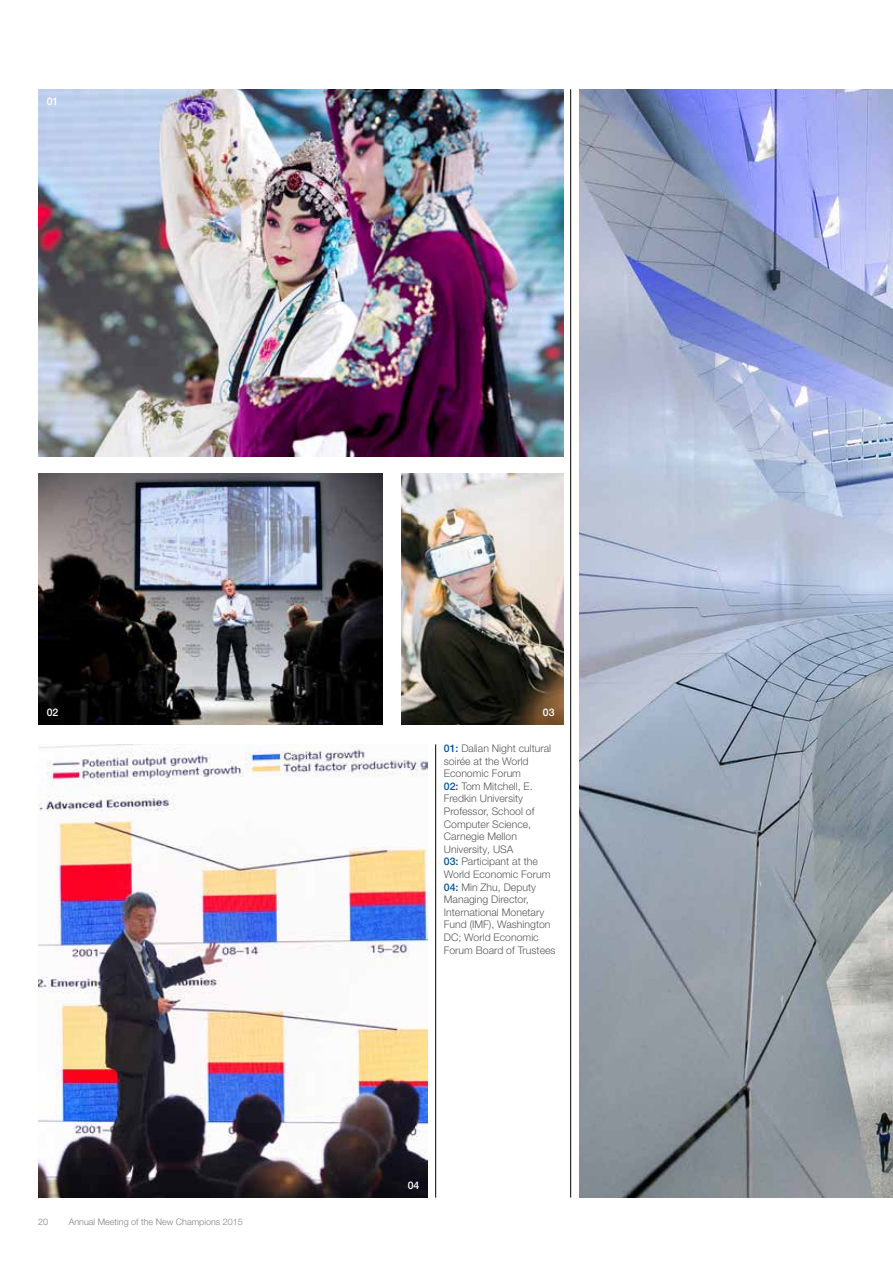
<style>
.page{position:relative;width:893px;height:1263px;background:#fff}
.page>*{position:absolute;margin:0;border:0;box-sizing:border-box;transform-origin:0 0}
.t1{font:300 10.5px/12.6px "Helvetica Neue LT Pro";color:#58595b}
.t2{font:500 10.5px "Helvetica Neue LT Pro";color:#fff}
.t3{font:300 9px "Helvetica Neue LT Pro";color:#808285}
.s1{font-weight:500;color:#00539b}
</style>
<div class="page">
<img style="left:38px;top:474px;width:345px;height:250px">
<hr style="left:570px;top:89px;width:1px;height:1108px;background:#000">
<img style="left:38px;top:89px;width:525px;height:367px">
<img style="left:579px;top:89px;width:314px;height:1108px">
<img style="left:402px;top:474px;width:161px;height:250px">
<img style="left:38px;top:744px;width:390px;height:453px">
<hr style="left:435px;top:744px;width:1px;height:453px;background:#000">
<p class="t2" style="left:47px;top:95px;width:13px">01</p>
<p class="t2" style="left:47px;top:706px;width:13px">02</p>
<p class="t2" style="left:543px;top:706px;width:13px">03</p>
<p class="t3" style="left:38px;top:1216px;width:12px">20</p>
<p class="t3" style="left:69px;top:1216px;width:176px">Annual Meeting of the New Champions 2015</p>
<p class="t1" style="left:444px;top:742px;width:113px"><span class="s1">01:</span> Dalian Night cultural soirée at the World<br>Economic Forum<br><span class="s1">02:</span> Tom Mitchell, E.<br>Fredkin University<br>Professor, School of<br>Computer Science,<br>Carnegie Mellon<br>University, USA<br><span class="s1">03:</span> Participant at the<br>World Economic Forum<br><span class="s1">04:</span> Min Zhu, Deputy<br>Managing Director,<br>International Monetary<br>Fund (IMF), Washington<br>DC; World Economic<br>Forum Board of Trustees</p>
<p class="t2" style="left:408px;top:1179px;width:13px">04</p>
</div>
